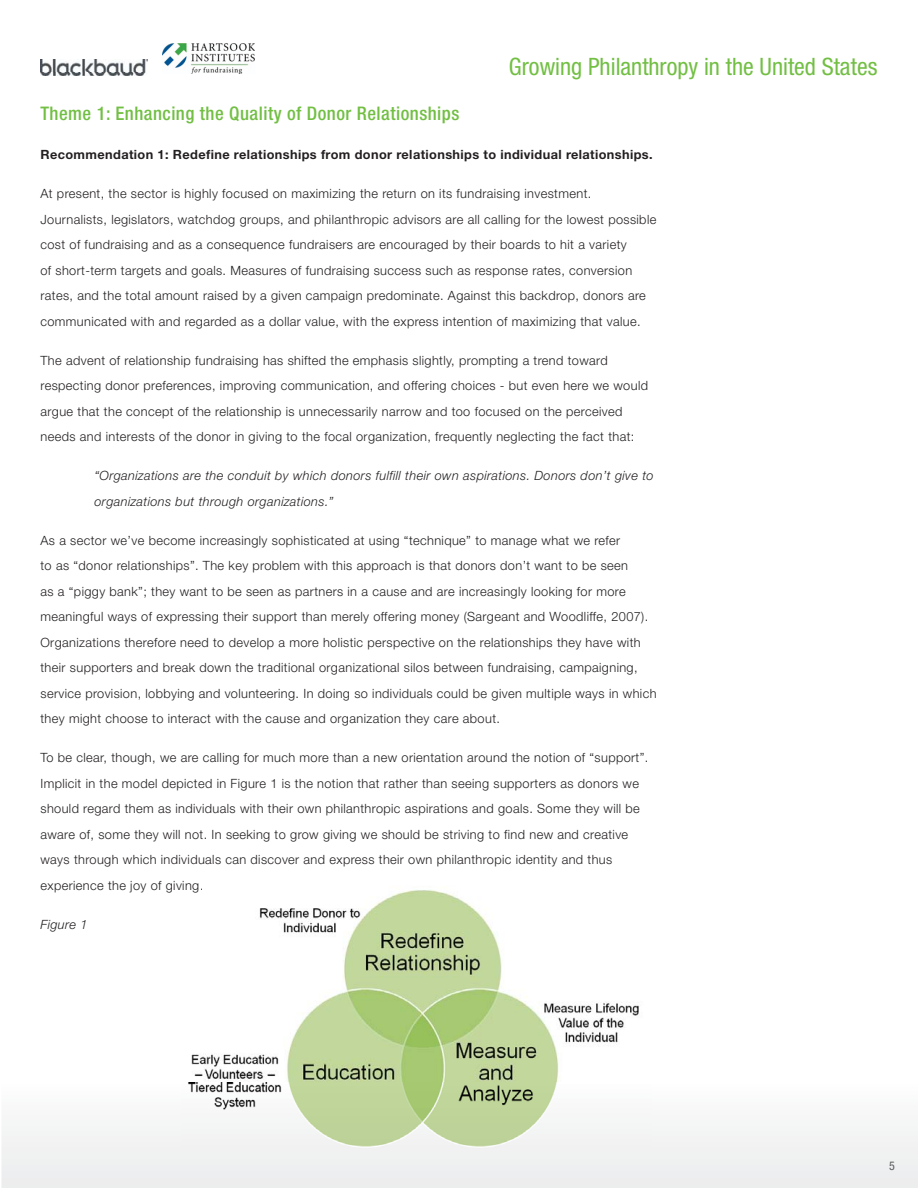
<style>
.page{position:relative;width:918px;height:1188px;background:#fff}
.page>*{position:absolute;margin:0;border:0;box-sizing:border-box;transform-origin:0 0}
.t1{font:condensed 24px "Helvetica Neue LT Std";color:#72bf44}
.t2{font:500 condensed 18.75px "Helvetica Neue LT Std";letter-spacing:.025em;color:#72bf44}
.t3{font:300 12.75px/25.5px "Helvetica Neue LT Std";letter-spacing:.03em;color:#231f20}
.t4{font:italic 300 12.75px/25.5px "Helvetica Neue LT Std";letter-spacing:.03em;color:#231f20}
.t5{font:700 12.75px "Helvetica Neue LT Std";letter-spacing:.03em;color:#231f20}
.t6{font:condensed 12px "Helvetica Neue LT Std";color:#58595b}
</style>
<div class="page">
<div style="left:2px;top:1126px;width:916px;height:62px;background:#eff0f0"></div>
<img style="left:40px;top:59px;width:108px;height:16px">
<img style="left:163px;top:43px;width:92px;height:31px">
<img style="left:181px;top:887px;width:471px;height:262px">
<img style="left:181px;top:887px;width:18px;height:5px">
<h1 class="t1" style="left:509px;top:58px;width:370px">Growing Philanthropy in the United States</h1>
<h2 class="t2" style="left:41px;top:107px;width:420px">Theme 1: Enhancing the Quality of Donor Relationships</h2>
<p class="t5" style="left:41px;top:150px;width:614px">Recommendation 1: Redefine relationships from donor relationships to individual relationships.</p>
<p class="t3" style="left:41px;top:182px;width:617px">At present, the sector is highly focused on maximizing the return on its fundraising investment.<br>Journalists, legislators, watchdog groups, and philanthropic advisors are all calling for the lowest possible cost of fundraising and as a consequence fundraisers are encouraged by their boards to hit a variety<br>of short-term targets and goals. Measures of fundraising success such as response rates, conversion rates, and the total amount raised by a given campaign predominate. Against this backdrop, donors are communicated with and regarded as a dollar value, with the express intention of maximizing that value.</p>
<p class="t3" style="left:41px;top:349px;width:609px">The advent of relationship fundraising has shifted the emphasis slightly, prompting a trend toward respecting donor preferences, improving communication, and offering choices - but even here we would argue that the concept of the relationship is unnecessarily narrow and too focused on the perceived needs and interests of the donor in giving to the focal organization, frequently neglecting the fact that:</p>
<p class="t4" style="left:94px;top:464px;width:561px">“Organizations are the conduit by which donors fulfill their own aspirations. Donors don’t give to organizations but through organizations.”</p>
<p class="t3" style="left:41px;top:529px;width:618px">As a sector we’ve become increasingly sophisticated at using “technique” to manage what we refer<br>to as “donor relationships”. The key problem with this approach is that donors don’t want to be seen<br>as a “piggy bank”; they want to be seen as partners in a cause and are increasingly looking for more meaningful ways of expressing their support than merely offering money (Sargeant and Woodliffe, 2007).<br>Organizations therefore need to develop a more holistic perspective on the relationships they have with their supporters and break down the traditional organizational silos between fundraising, campaigning, service provision, lobbying and volunteering. In doing so individuals could be given multiple ways in which they might choose to interact with the cause and organization they care about.</p>
<p class="t3" style="left:41px;top:746px;width:609px">To be clear, though, we are calling for much more than a new orientation around the notion of “support”.<br>Implicit in the model depicted in Figure 1 is the notion that rather than seeing supporters as donors we should regard them as individuals with their own philanthropic aspirations and goals. Some they will be aware of, some they will not. In seeking to grow giving we should be striving to find new and creative ways through which individuals can discover and express their own philanthropic identity and thus experience the joy of giving.</p>
<p class="t4" style="left:41px;top:913px;width:49px">Figure 1</p>
<p class="t6" style="left:889px;top:1161px;width:7px">5</p>
</div>
